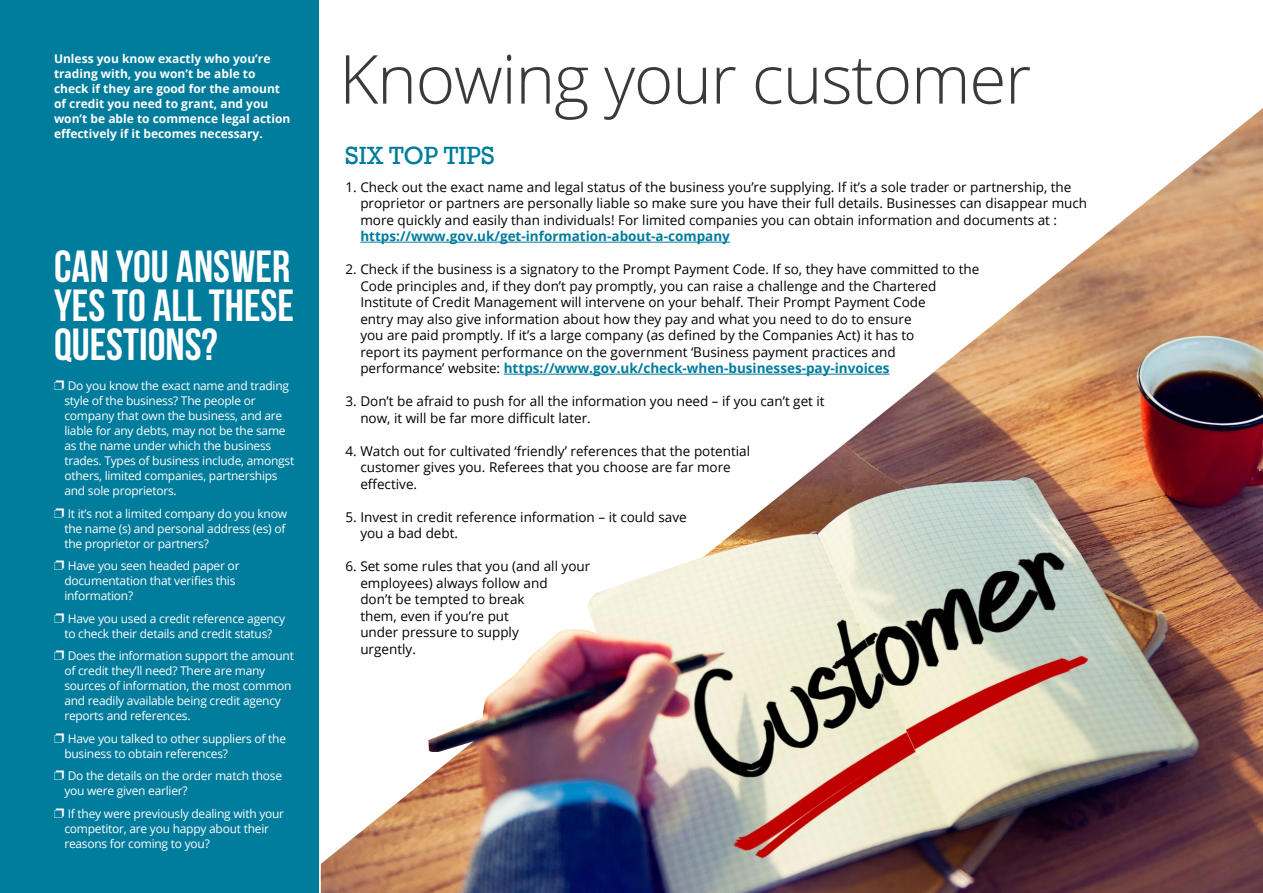
<style>
.page{position:relative;width:1263px;height:893px;background:#fff}
.page>*{position:absolute;margin:0;border:0;box-sizing:border-box;transform-origin:0 0}
.t1{font:300 67.65px "Open Sans";letter-spacing:-.02em;color:#3a3a39}
.t2{font:700 45px/39px "Bebas Neue";color:#fff;text-align:justify}
.t3{font:25.65px "Rockwell";color:#007c9d}
.t4{font:13.5px/16.5px "Open Sans";color:#000}
.t5{font:700 13.5px "Open Sans";color:#007c9d}
.t6{font:12px/15px "Open Sans";letter-spacing:-.02em;color:#fff}
.t7{font:700 12px/15px "Open Sans";color:#fff}
.s1{font-weight:700;color:#007c9d}
</style>
<div class="page">
<img style="left:321px;top:108px;width:942px;height:785px">
<div style="left:0;top:0;width:319px;height:893px;background:#007c9d"></div>
<img style="left:428px;top:542px;width:339px;height:351px">
<p class="t7" style="left:54px;top:51px;width:238px">Unless you know exactly who you’re trading with, you won’t be able to check if they are good for the amount of credit you need to grant, and you won’t be able to commence legal action effectively if it becomes necessary.</p>
<h2 class="t2" style="left:54px;top:247px;width:241px">CAN YOU ANSWER YES TO ALL THESE QUESTIONS?</h2>
<p class="t6" style="left:64px;top:378px;width:231px">Do you know the exact name and trading style of the business? The people or company that own the business, and are liable for any debts, may not be the same as the name under which the business trades. Types of business include, amongst others, limited companies, partnerships and sole proprietors.</p>
<p class="t6" style="left:64px;top:506px;width:224px">It it’s not a limited company do you know the name (s) and personal address (es) of the proprietor or partners?</p>
<p class="t6" style="left:64px;top:558px;width:177px">Have you seen headed paper or documentation that verifies this information?</p>
<p class="t6" style="left:64px;top:611px;width:222px">Have you used a credit reference agency to check their details and credit status?</p>
<p class="t6" style="left:64px;top:648px;width:231px">Does the information support the amount of credit they’ll need? There are many sources of information, the most common and readily available being credit agency reports and references.</p>
<p class="t6" style="left:64px;top:731px;width:223px">Have you talked to other suppliers of the business to obtain references?</p>
<p class="t6" style="left:64px;top:768px;width:219px">Do the details on the order match those you were given earlier?</p>
<p class="t6" style="left:64px;top:806px;width:221px">If they were previously dealing with your competitor, are you happy about their reasons for coming to you?</p>
<h1 class="t1" style="left:339px;top:33px;width:694px">Knowing your customer</h1>
<h3 class="t3" style="left:345px;top:141px;width:151px">SIX TOP TIPS</h3>
<p class="t4" style="left:360px;top:178px;width:728px;text-indent:-15px">1. Check out the exact name and legal status of the business you’re supplying. If it’s a sole trader or partnership, the proprietor or partners are personally liable so make sure you have their full details. Businesses can disappear much more quickly and easily than individuals! For limited companies you can obtain information and documents at :</p>
<p class="t5" style="left:360px;top:227px;width:371px">https://www.gov.uk/get-information-about-a-company</p>
<p class="t4" style="left:360px;top:261px;width:621px;text-indent:-15px">2. Check if the business is a signatory to the Prompt Payment Code. If so, they have committed to the Code principles and, if they don’t pay promptly, you can raise a challenge and the Chartered Institute of Credit Management will intervene on your behalf. Their Prompt Payment Code<br>entry may also give information about how they pay and what you need to do to ensure<br>you are paid promptly. If it’s a large company (as defined by the Companies Act) it has to<br>report its payment performance on the government ‘Business payment practices and performance’ website: <span class="s1">https://www.gov.uk/check-when-businesses-pay-invoices</span></p>
<p class="t4" style="left:360px;top:393px;width:466px;text-indent:-15px">3. Don’t be afraid to push for all the information you need – if you can’t get it now, it will be far more difficult later.</p>
<p class="t4" style="left:360px;top:442px;width:391px;text-indent:-15px">4. Watch out for cultivated ‘friendly’ references that the potential customer gives you. Referees that you choose are far more effective.</p>
<p class="t4" style="left:360px;top:508px;width:328px;text-indent:-15px">5. Invest in credit reference information – it could save you a bad debt.</p>
<p class="t4" style="left:360px;top:558px;width:231px;text-indent:-15px">6. Set some rules that you (and all your employees) always follow and<br>don’t be tempted to break<br>them, even if you’re put<br>under pressure to supply<br>urgently.</p>
</div>
